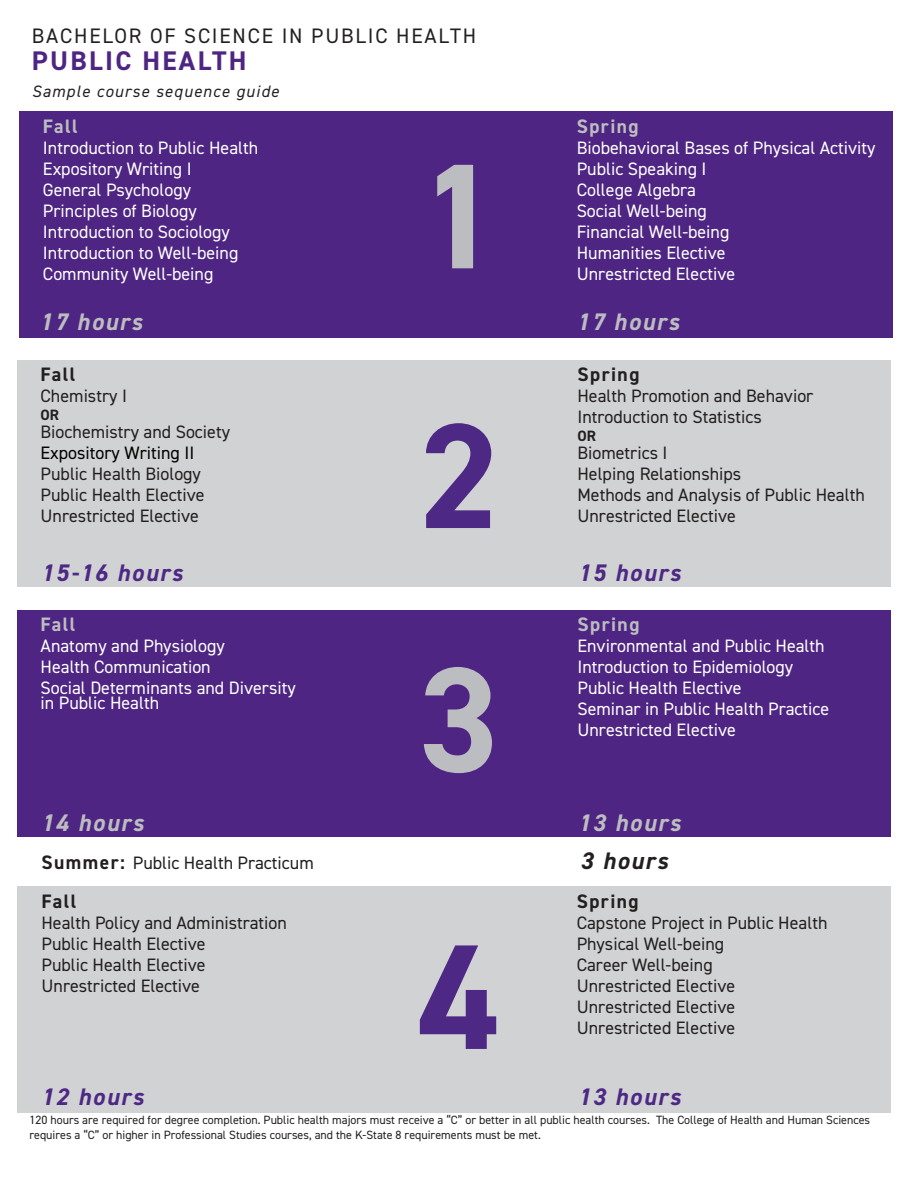
<style>
.page{position:relative;width:918px;height:1188px;background:#fff}
.page>*{position:absolute;margin:0;border:0;box-sizing:border-box;transform-origin:0 0}
.t1{font:700 150px "DIN2014";color:#bcbdc0}
.t2{font:700 150px "DIN2014";color:#4d2884}
.t3{font:700 27px "DIN2014";letter-spacing:.085em;color:#4e2582}
.t4{font:italic 700 24px "DIN2014";letter-spacing:.075em;color:#4d2884}
.t5{font:italic 700 24px "DIN2014";letter-spacing:.075em;color:#bcbdc0}
.t6{font:italic 700 24px "DIN2014";letter-spacing:.075em;color:#231f20}
.t7{font:21px "DIN2014";letter-spacing:.085em;color:#231f20}
.t8{font:700 19.5px "DIN2014";letter-spacing:.075em;color:#bcbdc0}
.t9{font:700 19.5px "DIN2014";letter-spacing:.075em;color:#231f20}
.t10{font:18px "DIN2014";color:#fff}
.t11{font:18px "DIN2014";color:#231f20}
.t12{font:18px "DIN2014";color:#000}
.t13{font:italic 16.5px "DIN2014";letter-spacing:.075em;color:#231f20}
.t14{font:700 15px "DIN2014";color:#231f20}
.t15{font:12px/15px "DIN2014";color:#231f20}
.s1{font-weight:700;font-size:19.5px}
</style>
<div class="page">
<div style="left:19px;top:111px;width:873px;height:227px;background:#4e2582"></div>
<div style="left:17px;top:361px;width:874px;height:226px;background:#d1d2d4"></div>
<div style="left:17px;top:610px;width:874px;height:227px;background:#4e2582"></div>
<div style="left:17px;top:886px;width:874px;height:227px;background:#d1d2d4"></div>
<p class="t7" style="left:32px;top:23px;width:446px">BACHELOR OF SCIENCE IN PUBLIC HEALTH</p>
<p class="t3" style="left:32px;top:43px;width:216px">PUBLIC HEALTH</p>
<p class="t13" style="left:32px;top:81px;width:249px">Sample course sequence guide</p>
<p class="t8" style="left:43px;top:113px;width:36px">Fall</p>
<p class="t10" style="left:43px;top:137px;width:217px">Introduction to Public Health</p>
<p class="t10" style="left:43px;top:158px;width:150px">Expository Writing I</p>
<p class="t10" style="left:43px;top:179px;width:150px">General Psychology</p>
<p class="t10" style="left:43px;top:200px;width:155px">Principles of Biology</p>
<p class="t10" style="left:43px;top:221px;width:189px">Introduction to Sociology</p>
<p class="t10" style="left:43px;top:242px;width:197px">Introduction to Well-being</p>
<p class="t10" style="left:43px;top:263px;width:172px">Community Well-being</p>
<p class="t1" style="left:419px;top:117px;width:82px">1</p>
<p class="t5" style="left:40px;top:306px;width:104px">17 hours</p>
<p class="t9" style="left:41px;top:362px;width:36px">Fall</p>
<p class="t11" style="left:41px;top:385px;width:88px">Chemistry I</p>
<p class="t14" style="left:41px;top:405px;width:20px">OR</p>
<p class="t11" style="left:41px;top:421px;width:191px">Biochemistry and Society</p>
<p class="t12" style="left:41px;top:442px;width:155px">Expository Writing II</p>
<p class="t11" style="left:41px;top:463px;width:162px">Public Health Biology</p>
<p class="t11" style="left:41px;top:484px;width:166px">Public Health Elective</p>
<p class="t11" style="left:41px;top:505px;width:160px">Unrestricted Elective</p>
<p class="t2" style="left:419px;top:377px;width:82px">2</p>
<p class="t8" style="left:577px;top:113px;width:64px">Spring</p>
<p class="t10" style="left:577px;top:137px;width:300px">Biobehavioral Bases of Physical Activity</p>
<p class="t10" style="left:577px;top:158px;width:131px">Public Speaking I</p>
<p class="t10" style="left:577px;top:179px;width:121px">College Algebra</p>
<p class="t10" style="left:577px;top:200px;width:132px">Social Well-being</p>
<p class="t10" style="left:577px;top:221px;width:154px">Financial Well-being</p>
<p class="t10" style="left:577px;top:242px;width:150px">Humanities Elective</p>
<p class="t10" style="left:577px;top:263px;width:160px">Unrestricted Elective</p>
<p class="t5" style="left:577px;top:306px;width:104px">17 hours</p>
<p class="t9" style="left:577px;top:362px;width:64px">Spring</p>
<p class="t11" style="left:577px;top:385px;width:237px">Health Promotion and Behavior</p>
<p class="t11" style="left:577px;top:406px;width:186px">Introduction to Statistics</p>
<p class="t14" style="left:577px;top:426px;width:20px">OR</p>
<p class="t11" style="left:577px;top:442px;width:92px">Biometrics I</p>
<p class="t11" style="left:577px;top:463px;width:165px">Helping Relationships</p>
<p class="t11" style="left:577px;top:484px;width:289px">Methods and Analysis of Public Health</p>
<p class="t11" style="left:577px;top:505px;width:160px">Unrestricted Elective</p>
<p class="t4" style="left:41px;top:556px;width:143px">15-16 hours</p>
<p class="t4" style="left:578px;top:556px;width:104px">15 hours</p>
<p class="t8" style="left:41px;top:611px;width:36px">Fall</p>
<p class="t10" style="left:41px;top:635px;width:186px">Anatomy and Physiology</p>
<p class="t10" style="left:41px;top:656px;width:172px">Health Communication</p>
<p class="t10" style="left:41px;top:677px;width:257px">Social Determinants and Diversity</p>
<p class="t10" style="left:41px;top:692px;width:120px">in Public Health</p>
<p class="t1" style="left:419px;top:620px;width:82px">3</p>
<p class="t8" style="left:577px;top:611px;width:64px">Spring</p>
<p class="t10" style="left:577px;top:635px;width:249px">Environmental and Public Health</p>
<p class="t10" style="left:577px;top:656px;width:217px">Introduction to Epidemiology</p>
<p class="t10" style="left:577px;top:677px;width:166px">Public Health Elective</p>
<p class="t10" style="left:577px;top:698px;width:253px">Seminar in Public Health Practice</p>
<p class="t10" style="left:577px;top:719px;width:160px">Unrestricted Elective</p>
<p class="t5" style="left:41px;top:806px;width:104px">14 hours</p>
<p class="t5" style="left:578px;top:806px;width:104px">13 hours</p>
<p class="t11" style="left:41px;top:852px;width:274px"><span class="s1">Summer:</span> Public Health Practicum</p>
<p class="t6" style="left:580px;top:845px;width:89px">3 hours</p>
<p class="t9" style="left:41px;top:889px;width:36px">Fall</p>
<p class="t11" style="left:41px;top:912px;width:247px">Health Policy and Administration</p>
<p class="t11" style="left:41px;top:933px;width:166px">Public Health Elective</p>
<p class="t11" style="left:41px;top:954px;width:166px">Public Health Elective</p>
<p class="t11" style="left:41px;top:975px;width:160px">Unrestricted Elective</p>
<p class="t2" style="left:419px;top:897px;width:82px">4</p>
<p class="t9" style="left:577px;top:889px;width:64px">Spring</p>
<p class="t11" style="left:577px;top:912px;width:252px">Capstone Project in Public Health</p>
<p class="t11" style="left:577px;top:933px;width:149px">Physical Well-being</p>
<p class="t11" style="left:577px;top:954px;width:138px">Career Well-being</p>
<p class="t11" style="left:577px;top:975px;width:160px">Unrestricted Elective</p>
<p class="t11" style="left:577px;top:996px;width:160px">Unrestricted Elective</p>
<p class="t11" style="left:577px;top:1017px;width:160px">Unrestricted Elective</p>
<p class="t4" style="left:41px;top:1080px;width:104px">12 hours</p>
<p class="t4" style="left:578px;top:1080px;width:104px">13 hours</p>
<p class="t15" style="left:29px;top:1112px;width:842px">120 hours are required for degree completion. Public health majors must receive a “C” or better in all public health courses. The College of Health and Human Sciences requires a “C” or higher in Professional Studies courses, and the K-State 8 requirements must be met.</p>
</div>
